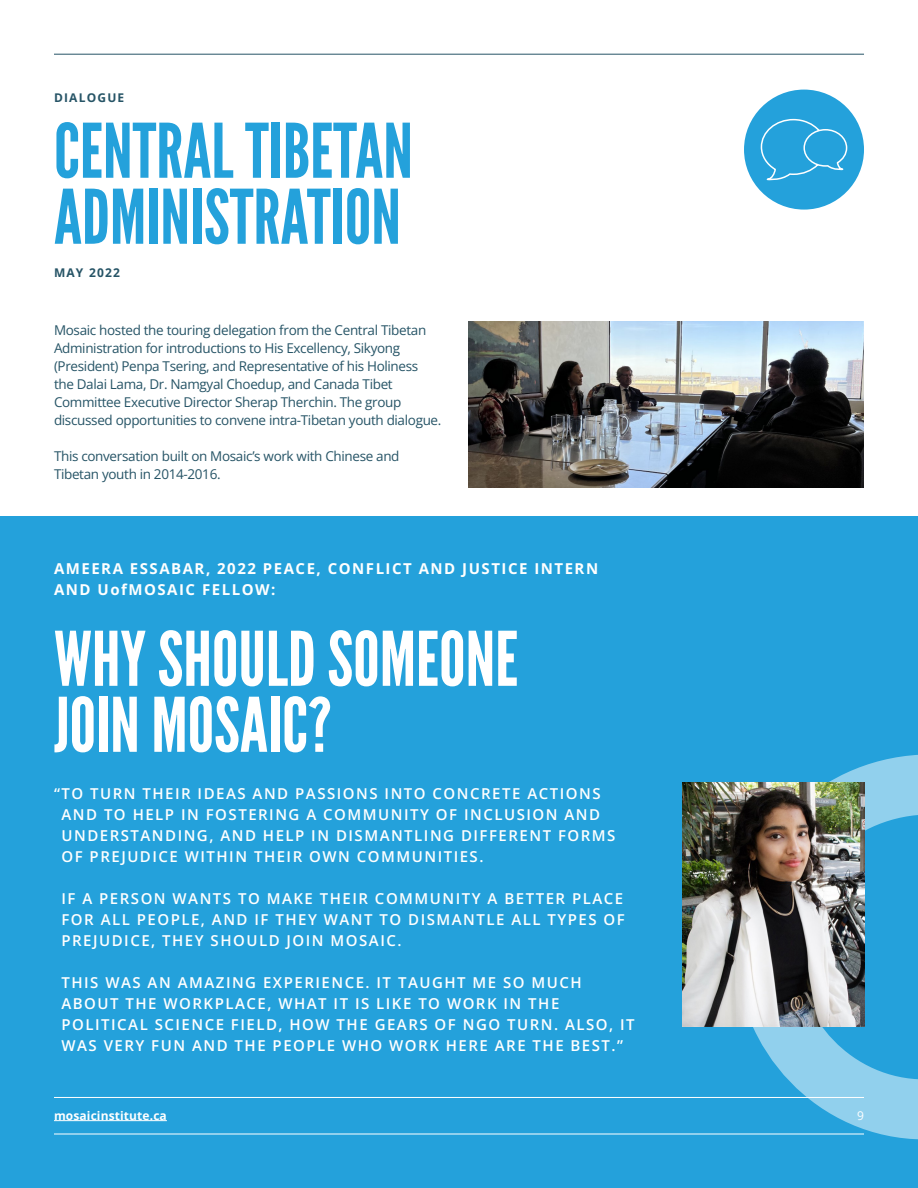
<style>
.page{position:relative;width:918px;height:1188px;background:#fff}
.page>*{position:absolute;margin:0;border:0;box-sizing:border-box;transform-origin:0 0}
.t1{font:75px/66px "League Gothic";color:#24a1db}
.t2{font:75px/66px "League Gothic";color:#fff}
.t3{font:600 15px/21px "Open Sans";letter-spacing:.1em;color:#fff}
.t4{font:700 15px/21px "Open Sans";letter-spacing:.1em;color:#fff}
.t5{font:13.5px/18px "Open Sans";letter-spacing:-.025em;color:#265466}
.t6{font:700 12px "Open Sans";letter-spacing:.01em;color:#fff}
.t7{font:700 12px "Open Sans";letter-spacing:.1em;color:#265466}
.t8{font:12px "Open Sans";color:#fff}
</style>
<div class="page">
<div style="left:0;top:516px;width:918px;height:672px;background:#24a1db"></div>
<svg style="left:705px;top:754px;width:213px;height:130px"></svg>
<svg style="left:705px;top:884px;width:213px;height:256px"></svg>
<hr style="left:54px;top:54px;width:810px;height:1px;background:#265466">
<hr style="left:54px;top:1134px;width:810px;height:1px;background:#fff">
<hr style="left:54px;top:1097px;width:810px;height:1px;background:#fff">
<div style="left:744px;top:90px;width:120px;height:120px;background:#24a1db;border-radius:50%"></div>
<svg style="left:760px;top:118px;width:88px;height:63px"></svg>
<img style="left:682px;top:783px;width:182px;height:244px">
<img style="left:468px;top:321px;width:396px;height:166px">
<hr style="left:54px;top:1120px;width:113px;height:1px;background:#fff">
<p class="t7" style="left:54px;top:90px;width:72px">DIALOGUE</p>
<p class="t1" style="left:54px;top:118px;width:360px">CENTRAL TIBETAN<br>ADMINISTRATION</p>
<p class="t7" style="left:54px;top:265px;width:68px">MAY 2022</p>
<p class="t5" style="left:54px;top:321px;width:389px">Mosaic hosted the touring delegation from the Central Tibetan Administration for introductions to His Excellency, Sikyong (President) Penpa Tsering, and Representative of his Holiness the Dalai Lama, Dr. Namgyal Choedup, and Canada Tibet Committee Executive Director Sherap Therchin. The group discussed opportunities to convene intra-Tibetan youth dialogue.</p>
<p class="t5" style="left:54px;top:447px;width:347px">This conversation built on Mosaic’s work with Chinese and<br>Tibetan youth in 2014-2016.</p>
<p class="t4" style="left:54px;top:557px;width:546px">AMEERA ESSABAR, 2022 PEACE, CONFLICT AND JUSTICE INTERN<br>AND UofMOSAIC FELLOW:</p>
<p class="t2" style="left:54px;top:626px;width:466px">WHY SHOULD SOMEONE<br>JOIN MOSAIC?</p>
<p class="t3" style="left:61px;top:782px;width:556px;text-indent:-7px">“TO TURN THEIR IDEAS AND PASSIONS INTO CONCRETE ACTIONS AND TO HELP IN FOSTERING A COMMUNITY OF INCLUSION AND UNDERSTANDING, AND HELP IN DISMANTLING DIFFERENT FORMS OF PREJUDICE WITHIN THEIR OWN COMMUNITIES.</p>
<p class="t3" style="left:61px;top:887px;width:565px;text-align:justify">IF A PERSON WANTS TO MAKE THEIR COMMUNITY A BETTER PLACE FOR ALL PEOPLE, AND IF THEY WANT TO DISMANTLE ALL TYPES OF PREJUDICE, THEY SHOULD JOIN MOSAIC.</p>
<p class="t3" style="left:61px;top:971px;width:575px">THIS WAS AN AMAZING EXPERIENCE. IT TAUGHT ME SO MUCH ABOUT THE WORKPLACE, WHAT IT IS LIKE TO WORK IN THE POLITICAL SCIENCE FIELD, HOW THE GEARS OF NGO TURN. ALSO, IT WAS VERY FUN AND THE PEOPLE WHO WORK HERE ARE THE BEST.”</p>
<p class="t6" style="left:54px;top:1107px;width:114px">mosaicinstitute.ca</p>
<p class="t8" style="left:857px;top:1107px;width:8px">9</p>
</div>
